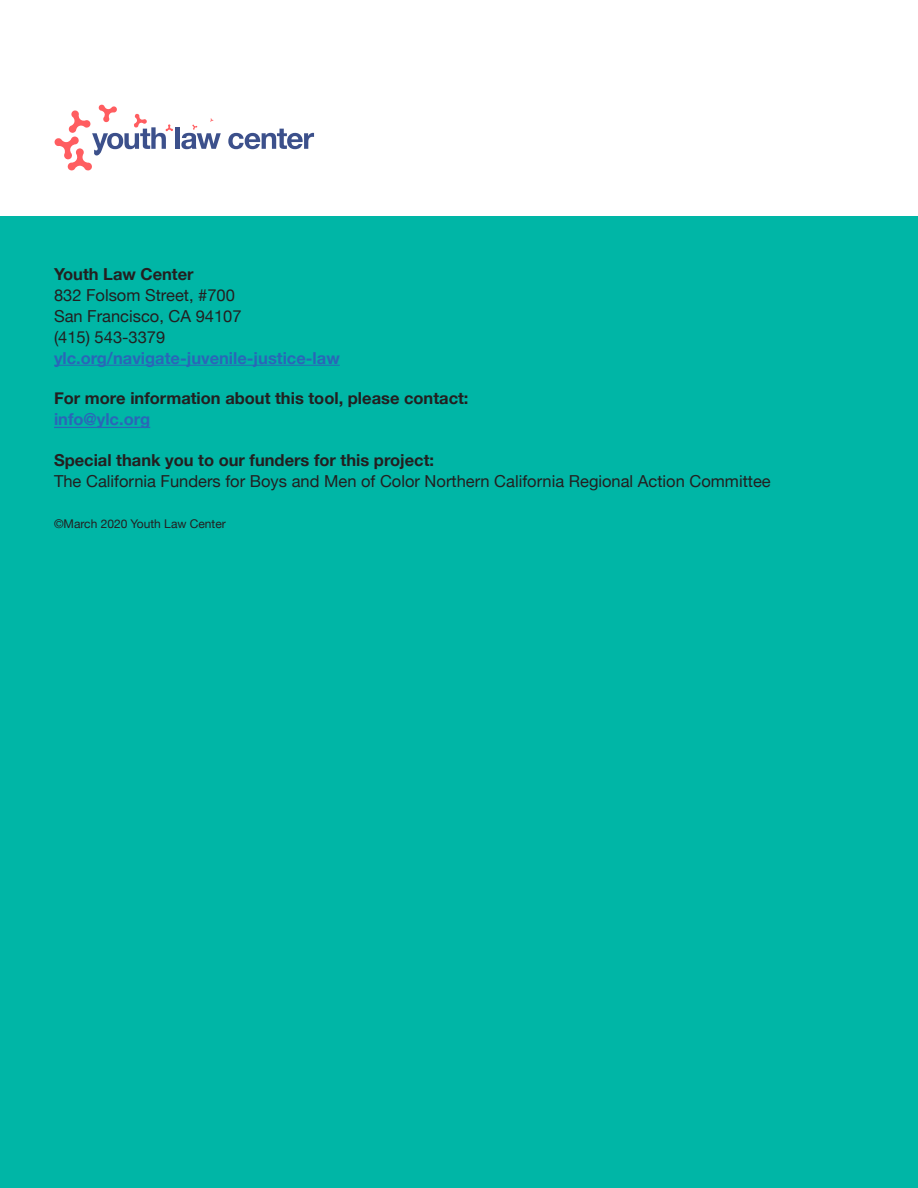
<style>
.page{position:relative;width:918px;height:1188px;background:#fff}
.page>*{position:absolute;margin:0;border:0;box-sizing:border-box;transform-origin:0 0}
.Body{font:16.5px/21px "Helvetica Neue";color:#231f20}
.Body-2{font:700 16.5px/21px "Helvetica Neue";color:#231f20}
.Body-3{font:12px "Helvetica Neue";color:#231f20}
.s1{font-weight:700}
.s2{font-weight:700;color:#2a66b8}
.s3{color:#2a66b8}
</style>
<div class="page">
<div style="left:0;top:216px;width:918px;height:972px;background:#00b6a6"></div>
<hr style="left:176px;top:127px;width:4px;height:22px;background:#3c508b">
<svg style="left:228px;top:129px;width:86px;height:20px"></svg>
<svg style="left:181px;top:118px;width:40px;height:31px"></svg>
<svg style="left:54px;top:104px;width:119px;height:67px"></svg>
<hr style="left:54px;top:365px;width:286px;height:1px;background:#2a66b8">
<hr style="left:54px;top:427px;width:96px;height:1px;background:#2a66b8">
<p class="Body" style="left:54px;top:264px;width:287px"><span class="s1">Youth Law Center<br></span>832 Folsom Street, #700<br>San Francisco, CA 94107<br>(415) 543-3379 <span class="s2">ylc.org/navigate-juvenile-justice-law</span></p>
<p class="Body-2" style="left:54px;top:388px;width:416px">For more information about this tool, please contact: <span class="s3">info@ylc.org</span></p>
<p class="Body" style="left:54px;top:451px;width:718px;line-height:20.5px"><span class="s1">Special thank you to our funders for this project:<br></span>The California Funders for Boys and Men of Color Northern California Regional Action Committee</p>
<p class="Body-3" style="left:54px;top:515px;width:173px">©March 2020 Youth Law Center</p>
</div>
